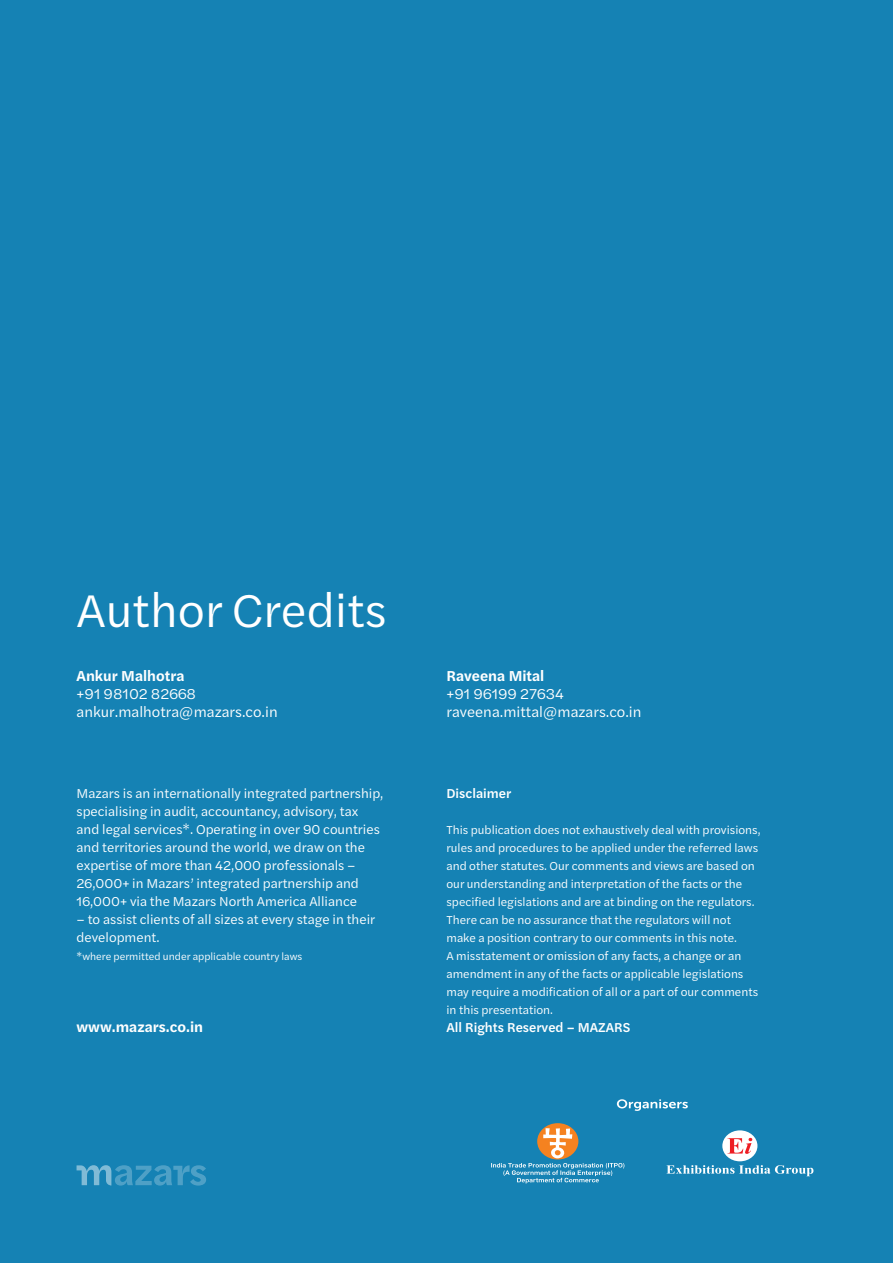
<style>
.page{position:relative;width:893px;height:1263px;background:#1582b4}
.page>*{position:absolute;margin:0;border:0;box-sizing:border-box;transform-origin:0 0}
.Back_cover_title{font:48px "Halyard Text";color:#fff}
.Back_cover_body_whit{font:15px "Halyard Text";color:#fff}
.Back_cover_body_whit-2{font:600 15px "Halyard Text";color:#fff}
.Back_cover_body_whit-3{font:13.5px/18px "Halyard Text";color:#fff}
.Back_cover_body_whit-4{font:500 13.5px "Halyard Text";color:#fff}
.Back_cover_body_whit-5{font:12px/18px "Halyard Text";color:#fff}
.Back_cover_body_whit-6{font:10.5px "Halyard Text";color:#fff}
</style>
<div class="page">
<svg style="left:77px;top:1165px;width:129px;height:20px"></svg>
<svg style="left:617px;top:1099px;width:71px;height:12px"></svg>
<div style="left:722px;top:1130px;width:35px;height:31px;background:#fff;border-radius:50%"></div>
<svg style="left:666px;top:1165px;width:147px;height:11px"></svg>
<svg style="left:727px;top:1138px;width:25px;height:16px"></svg>
<div style="left:537px;top:1123px;width:41px;height:36px;background:#f58220;border-radius:50%"></div>
<svg style="left:491px;top:1128px;width:133px;height:55px"></svg>
<p class="Back_cover_title" style="left:77px;top:576px;width:312px">Author Credits</p>
<p class="Back_cover_body_whit-2" style="left:77px;top:665px;width:110px">Ankur Malhotra</p>
<p class="Back_cover_body_whit" style="left:77px;top:683px;width:121px">+91 98102 82668</p>
<p class="Back_cover_body_whit" style="left:77px;top:701px;width:203px">ankur.malhotra@mazars.co.in</p>
<p class="Back_cover_body_whit-3" style="left:77px;top:784px;width:308px">Mazars is an internationally integrated partnership, specialising in audit, accountancy, advisory, tax and legal services*. Operating in over 90 countries and territories around the world, we draw on the expertise of more than 42,000 professionals – 26,000+ in Mazars’ integrated partnership and 16,000+ via the Mazars North America Alliance</p>
<p class="Back_cover_body_whit-3" style="left:77px;top:910px;width:300px">– to assist clients of all sizes at every stage in their development.</p>
<p class="Back_cover_body_whit-6" style="left:77px;top:949px;width:227px">*where permitted under applicable country laws</p>
<p class="Back_cover_body_whit-2" style="left:77px;top:1016px;width:128px">www.mazars.co.in</p>
<p class="Back_cover_body_whit-2" style="left:446px;top:665px;width:99px">Raveena Mital</p>
<p class="Back_cover_body_whit" style="left:446px;top:683px;width:119px">+91 96199 27634</p>
<p class="Back_cover_body_whit" style="left:446px;top:701px;width:197px">raveena.mittal@mazars.co.in</p>
<p class="Back_cover_body_whit-4" style="left:446px;top:784px;width:66px">Disclaimer</p>
<p class="Back_cover_body_whit-5" style="left:446px;top:820px;width:316px">This publication does not exhaustively deal with provisions, rules and procedures to be applied under the referred laws and other statutes. Our comments and views are based on our understanding and interpretation of the facts or the specified legislations and are at binding on the regulators.<br>There can be no assurance that the regulators will not make a position contrary to our comments in this note.<br>A misstatement or omission of any facts, a change or an amendment in any of the facts or applicable legislations may require a modification of all or a part of our comments in this presentation.</p>
<p class="Back_cover_body_whit-4" style="left:446px;top:1018px;width:185px">All Rights Reserved – MAZARS</p>
</div>
